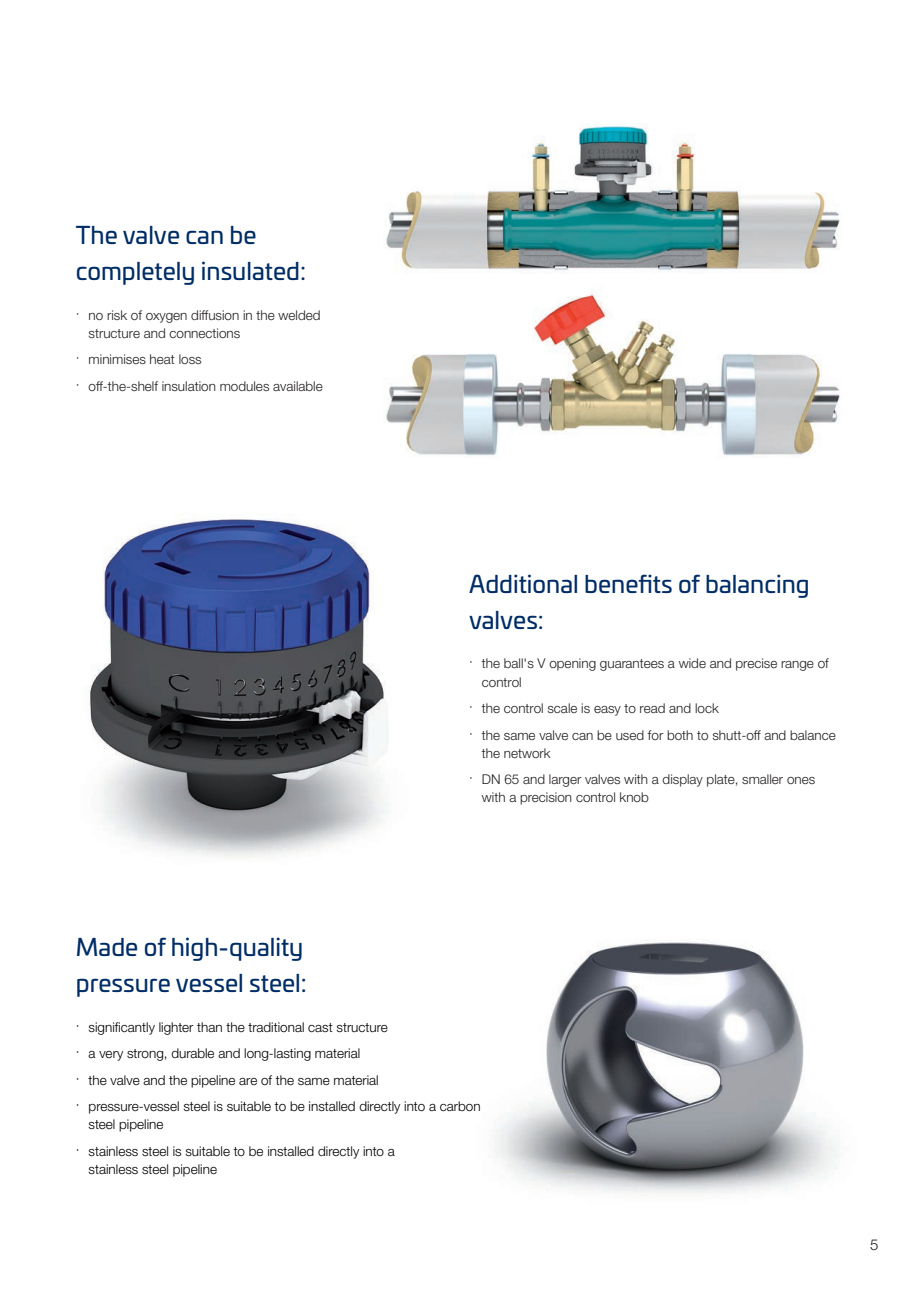
<style>
.page{position:relative;width:919px;height:1289px;background:#fff}
.page>*{position:absolute;margin:0;border:0;box-sizing:border-box;transform-origin:0 0}
.t1{font:24px/36px "Univia Pro";color:#002d66}
.t2{font:300 15px "Helvetica Neue LTW1 G";color:#231f20}
.t3{font:300 13.5px/26.5px "Helvetica Neue LTW1 G";color:#231f20}
.t4{font:300 13.5px/26.5px "Helvetica Neue LTW1 G";color:#000}
</style>
<div class="page">
<img style="left:386px;top:123px;width:454px;height:333px">
<img style="left:494px;top:942px;width:343px;height:251px">
<img style="left:88px;top:519px;width:300px;height:338px">
<h1 class="t1" style="left:76px;top:216px;width:232px">The valve can be completely insulated:</h1>
<p class="t3" style="left:89px;top:306px;width:233px;line-height:18px;text-indent:-13px">· no risk of oxygen diffusion in the welded structure and connections</p>
<p class="t3" style="left:76px;top:346px;width:248px">· minimises heat loss<br>· off-the-shelf insulation modules available</p>
<h1 class="t1" style="left:469px;top:565px;width:342px">Additional benefits of balancing valves:</h1>
<p class="t3" style="left:482px;top:654px;width:348px;line-height:18px;text-indent:-13px">· the ball's V opening guarantees a wide and precise range of control</p>
<p class="t3" style="left:469px;top:695px;width:368px">· the control scale is easy to read and lock<br>· the same valve can be used for both to shutt-off and balance</p>
<p class="t3" style="left:469px;top:739px;width:347px;text-indent:13px">the network<br>· DN 65 and larger valves with a display plate, smaller ones</p>
<p class="t3" style="left:482px;top:784px;width:168px">with a precision control knob</p>
<h1 class="t1" style="left:76px;top:928px;width:232px">Made of high-quality pressure vessel steel:</h1>
<p class="t4" style="left:76px;top:1013px;width:406px">· significantly lighter than the traditional cast structure<br>· a very strong, durable and long-lasting material<br>· the valve and the pipeline are of the same material<br>· pressure-vessel steel is suitable to be installed directly into a carbon</p>
<p class="t4" style="left:76px;top:1110px;width:320px;text-indent:13px">steel pipeline<br>· stainless steel is suitable to be installed directly into a</p>
<p class="t4" style="left:89px;top:1155px;width:130px">stainless steel pipeline</p>
<p class="t2" style="left:870px;top:1235px;width:10px">5</p>
</div>
